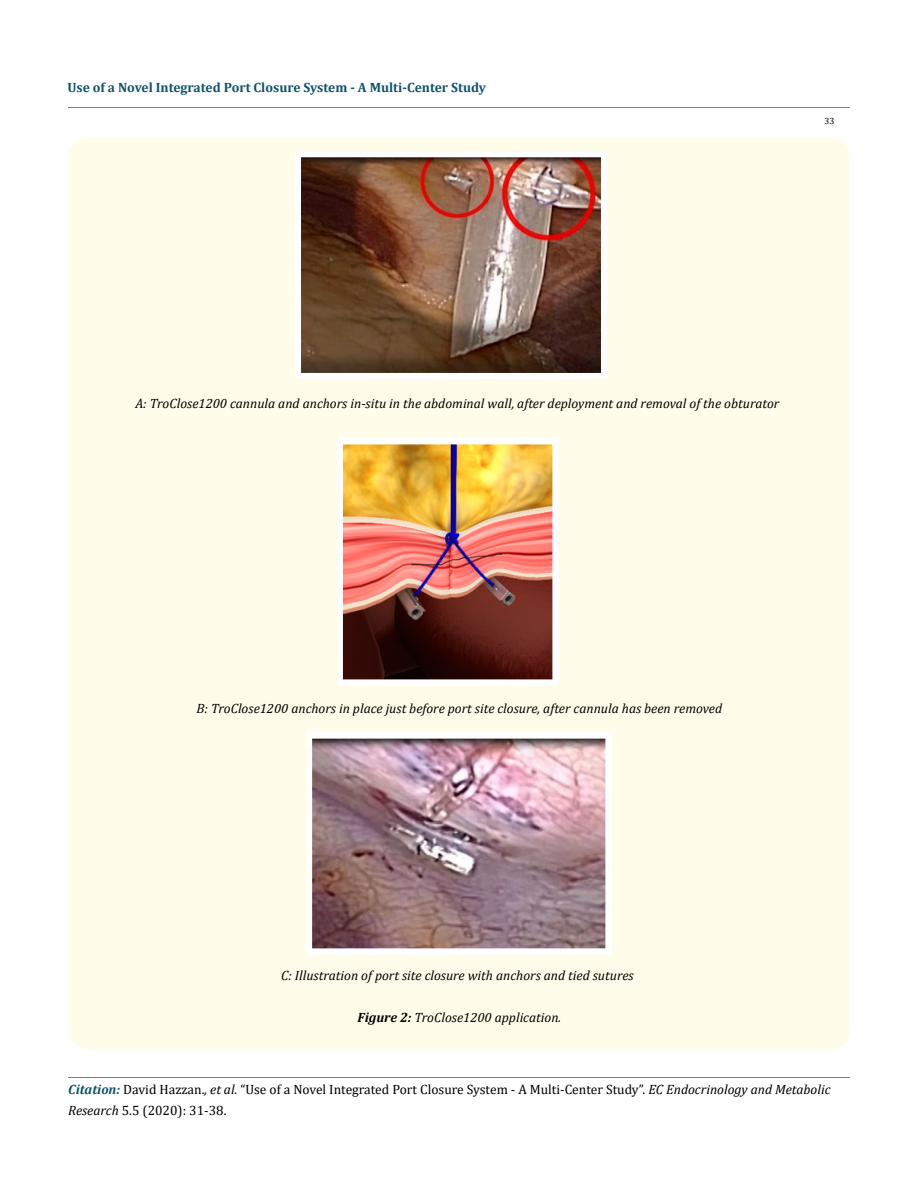
<style>
.page{position:relative;width:917px;height:1188px;background:#fff}
.page>*{position:absolute;margin:0;border:0;box-sizing:border-box;transform-origin:0 0}
.t1{font:italic 13.5px "Cambria";color:#000}
.t2{font:13.5px/21px "Cambria";color:#000}
.t3{font:700 13.5px "Cambria";color:#0e546a}
.t4{font:9px "Cambria";color:#000}
.s1{font-weight:700}
.s2{font-weight:700;font-style:italic;color:#0e546a}
.s3{font-style:italic}
</style>
<div class="page">
<hr style="left:68px;top:108px;width:781px;height:1px;background:#e05d1a">
<hr style="left:68px;top:1077px;width:781px;height:1px;background:#e05d1a">
<div style="left:69px;top:138px;width:780px;height:911px;background:#fffde9;border-radius:18px"></div>
<img style="left:296px;top:153px;width:310px;height:225px">
<img style="left:338px;top:438px;width:220px;height:247px">
<img style="left:307px;top:732px;width:304px;height:222px">
<p class="t3" style="left:67px;top:78px;width:420px">Use of a Novel Integrated Port Closure System - A Multi-Center Study</p>
<p class="t4" style="left:824px;top:116px;width:11px">33</p>
<p class="t1" style="left:135px;top:394px;width:645px">A: TroClose1200 cannula and anchors in-situ in the abdominal wall, after deployment and removal of the obturator</p>
<p class="t1" style="left:196px;top:699px;width:527px">B: TroClose1200 anchors in place just before port site closure, after cannula has been removed</p>
<p class="t1" style="left:281px;top:966px;width:354px">C: Illustration of port site closure with anchors and tied sutures</p>
<p class="t1" style="left:357px;top:1007px;width:205px"><span class="s1">Figure 2:</span> TroClose1200 application.</p>
<p class="t2" style="left:68px;top:1079px;width:763px"><span class="s2">Citation:</span> David Hazzan.<span class="s3">, et al.</span> “Use of a Novel Integrated Port Closure System - A Multi-Center Study”. <span class="s3">EC Endocrinology and Metabolic<br>Research</span> 5.5 (2020): 31-38.</p>
</div>
